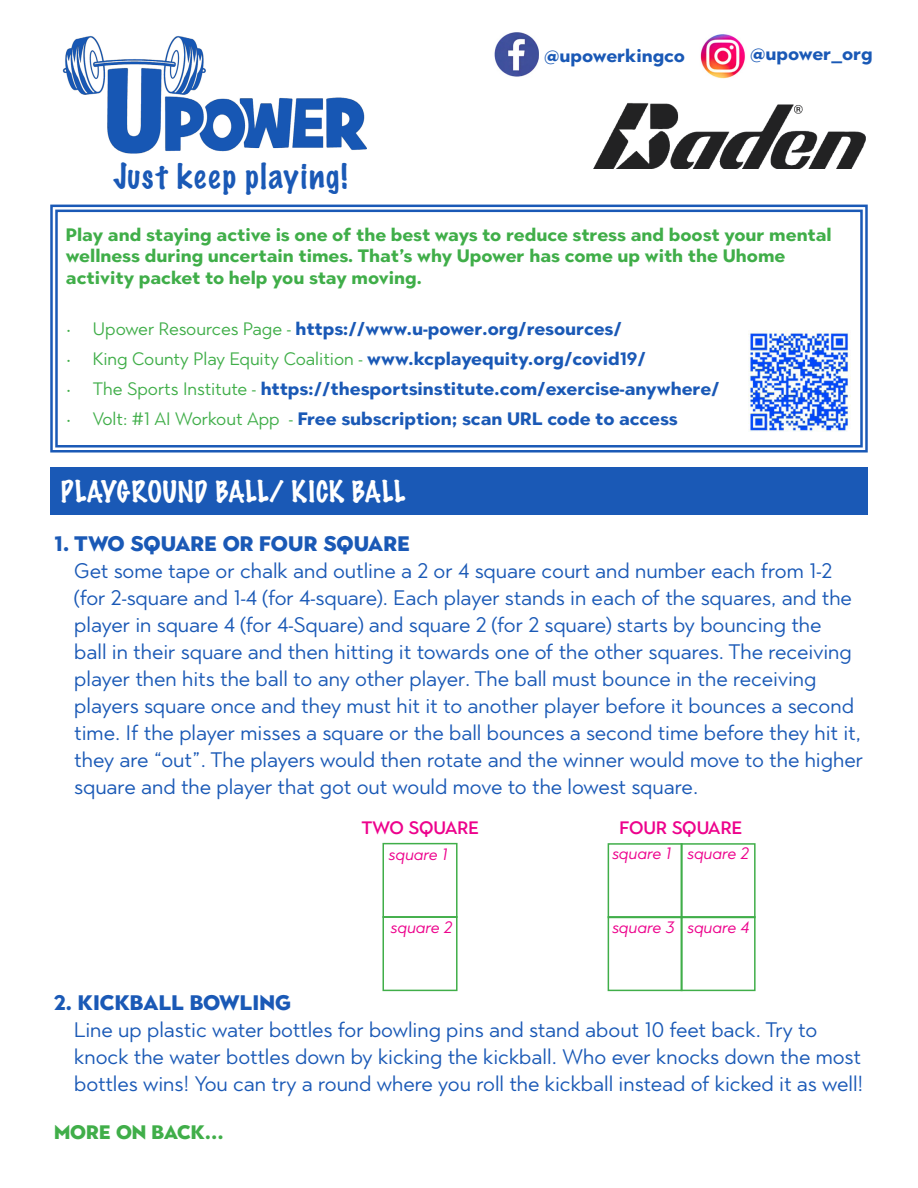
<style>
.page{position:relative;width:918px;height:1188px;background:#fff}
.page>*{position:absolute;margin:0;border:0;box-sizing:border-box;transform-origin:0 0}
.t1{font:100 31.5px "Marker Felt";letter-spacing:.065em;color:#1a59b6}
.t2{font:100 27px "Marker Felt";letter-spacing:.02em;color:#fff}
.t3{font:21px/27px "Town 80 Text";color:#1a59b6}
.t4{font:900 21px "Town 10 Display";color:#1a59b6}
.t5{font:900 19.5px "Town 10 Display";color:#40ae49}
.t6{font:700 18px "Town 80 Text";color:#1a59b6}
.t7{font:700 18px/21.6px "Town 80 Text";color:#40ae49}
.t8{font:18px "Town 80 Text";color:#40ae49}
.t9{font:500 18px "Town 10 Display";color:#ed028c}
.t10{font:italic 16.5px "Town 80 Text";color:#ed028c}
.s1{font-weight:400;color:#40ae49}
.s2{font-weight:700;color:#1a59b6}
</style>
<div class="page">
<div style="left:50px;top:467px;width:818px;height:48px;background:#1a59b6"></div>
<img style="left:62px;top:36px;width:305px;height:118px">
<svg style="left:50px;top:204px;width:818px;height:249px"></svg>
<div style="left:55px;top:210px;width:808px;height:238px;border:2px solid #1a59b6"></div>
<img style="left:748px;top:330px;width:103px;height:102px">
<img style="left:700px;top:34px;width:45px;height:45px">
<img style="left:494px;top:32px;width:45px;height:45px">
<div style="left:608px;top:843px;width:75px;height:75px;border:2px solid #40ae49"></div>
<div style="left:382px;top:843px;width:76px;height:75px;border:2px solid #40ae49"></div>
<div style="left:608px;top:916px;width:75px;height:75px;border:2px solid #40ae49"></div>
<div style="left:681px;top:843px;width:75px;height:75px;border:2px solid #40ae49"></div>
<div style="left:382px;top:916px;width:76px;height:75px;border:2px solid #40ae49"></div>
<div style="left:681px;top:916px;width:75px;height:75px;border:2px solid #40ae49"></div>
<img style="left:593px;top:103px;width:273px;height:66px">
<p class="t6" style="left:544px;top:44px;width:142px">@upowerkingco</p>
<p class="t6" style="left:750px;top:42px;width:124px">@upower_org</p>
<p class="t1" style="left:113px;top:151px;width:235px">Just keep playing!</p>
<p class="t7" style="left:66px;top:223px;width:767px">Play and staying active is one of the best ways to reduce stress and boost your mental wellness during uncertain times. That’s why Upower has come up with the Uhome</p>
<p class="t7" style="left:66px;top:266px;width:358px">activity packet to help you stay moving.</p>
<p class="t6" style="left:66px;top:317px;width:557px"><span class="s1">• Upower Resources Page -</span> https://www.u-power.org/resources/</p>
<p class="t8" style="left:66px;top:348px;width:582px">• King County Play Equity Coalition - <span class="s2">www.kcplayequity.org/covid19/</span></p>
<p class="t6" style="left:66px;top:377px;width:655px"><span class="s1">• The Sports Institute -</span> https://thesportsinstitute.com/exercise-anywhere/</p>
<p class="t6" style="left:66px;top:407px;width:614px"><span class="s1">• Volt: #1 AI Workout App -</span> Free subscription; scan URL code to access</p>
<p class="t2" style="left:61px;top:470px;width:346px">PLAYGROUND BALL/ KICK BALL</p>
<p class="t4" style="left:54px;top:532px;width:358px">1. TWO SQUARE OR FOUR SQUARE</p>
<p class="t3" style="left:74px;top:557px;width:790px">Get some tape or chalk and outline a 2 or 4 square court and number each from 1-2 (for 2-square and 1-4 (for 4-square). Each player stands in each of the squares, and the player in square 4 (for 4-Square) and square 2 (for 2 square) starts by bouncing the<br>ball in their square and then hitting it towards one of the other squares. The receiving player then hits the ball to any other player. The ball must bounce in the receiving players square once and they must hit it to another player before it bounces a second time. If the player misses a square or the ball bounces a second time before they hit it, they are “out”. The players would then rotate and the winner would move to the higher square and the player that got out would move to the lowest square.</p>
<p class="t9" style="left:362px;top:817px;width:119px">TWO SQUARE</p>
<p class="t9" style="left:619px;top:818px;width:124px">FOUR SQUARE</p>
<p class="t10" style="left:388px;top:844px;width:61px">square 1</p>
<p class="t10" style="left:612px;top:843px;width:61px">square 1</p>
<p class="t10" style="left:687px;top:843px;width:63px">square 2</p>
<p class="t10" style="left:391px;top:917px;width:63px">square 2</p>
<p class="t10" style="left:687px;top:917px;width:64px">square 4</p>
<p class="t10" style="left:612px;top:917px;width:64px">square 3</p>
<p class="t4" style="left:54px;top:991px;width:239px">2. KICKBALL BOWLING</p>
<p class="t3" style="left:74px;top:1016px;width:791px">Line up plastic water bottles for bowling pins and stand about 10 feet back. Try to knock the water bottles down by kicking the kickball. Who ever knocks down the most bottles wins! You can try a round where you roll the kickball instead of kicked it as well!</p>
<p class="t5" style="left:54px;top:1121px;width:171px">MORE ON BACK...</p>
</div>
